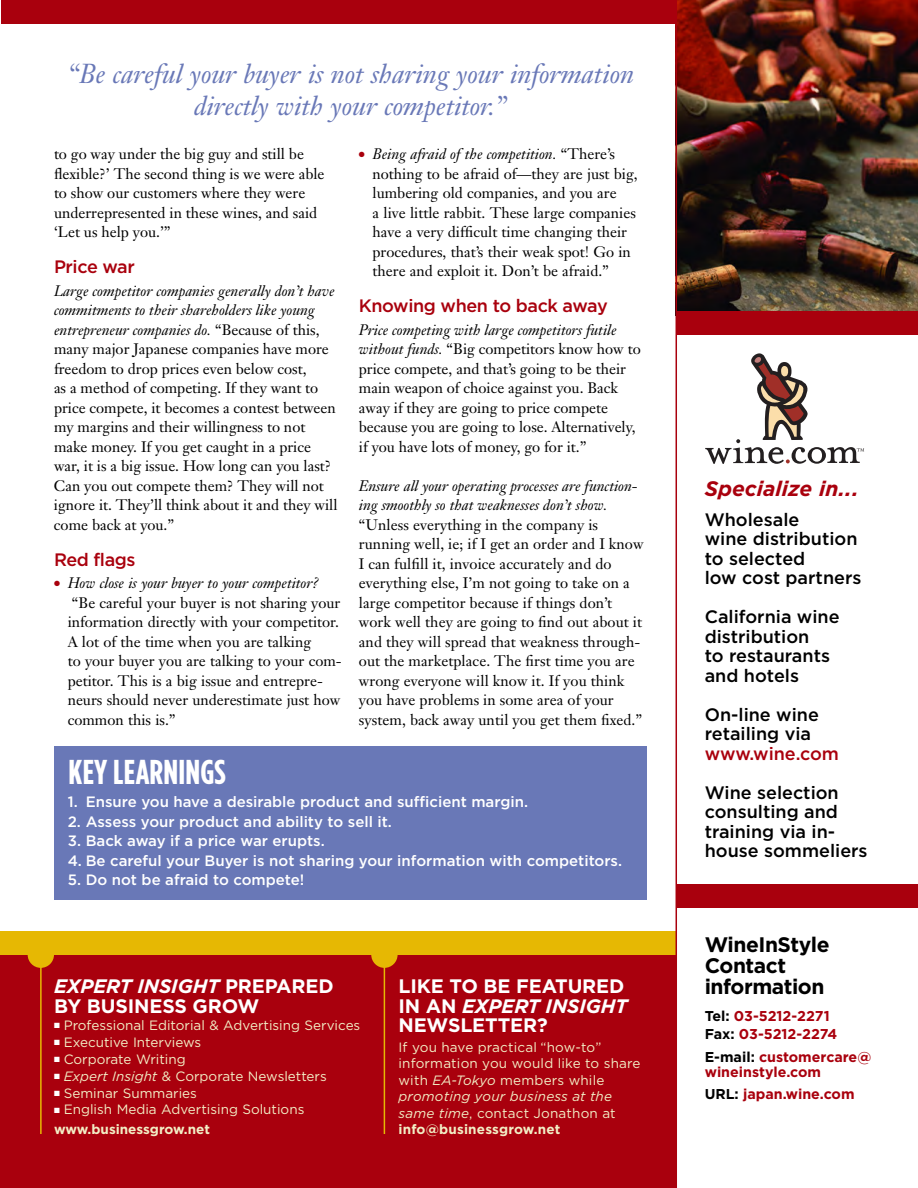
<style>
.page{position:relative;width:918px;height:1188px;background:#fff}
.page>*{position:absolute;margin:0;border:0;box-sizing:border-box;transform-origin:0 0}
.t1{font:700 34.5px "Gotham Condensed";letter-spacing:.005em;color:#fff}
.t2{font:italic 27px/32.4px "Janson Text";letter-spacing:-.005em;color:#6978b7;text-align:center}
.t3{font:700 21px/21px "Gotham";letter-spacing:-.02em;color:#000}
.t4{font:italic 700 21px "Gotham";color:#a9000d}
.t5{font:700 19.5px/19.5px "Gotham";letter-spacing:-.005em;color:#fff}
.t6{font:500 18px/19.5px "Gotham";color:#000}
.t7{font:500 18px "Gotham";letter-spacing:-.02em;color:#a9000d}
.t8{font:500 18px "Gotham";color:#a9000d}
.t9{font:15px/19.5px "Janson Text";color:#000}
.t10{font:500 15px "Gotham";color:#fff}
.t11{font:italic 15px/19.5px "Janson Text";color:#000}
.t12{font:700 14.25px/18px "Gotham";color:#a9000d}
.t13{font:13.5px/16.5px "Gotham";color:#f2eec5}
.s1{color:#a9000d}
.s2{font-style:italic}
.s3{color:#fff}
.s4{font-weight:700}
.s5{color:#000}
</style>
<div class="page">
<img style="left:677px;top:0;width:241px;height:311px">
<div style="left:1px;top:0;width:675px;height:24px;background:#a9000d"></div>
<div style="left:677px;top:311px;width:241px;height:24px;background:#a9000d"></div>
<div style="left:677px;top:884px;width:241px;height:24px;background:#a9000d"></div>
<div style="left:54px;top:746px;width:593px;height:154px;background:#6978b7"></div>
<div style="left:0;top:932px;width:676px;height:256px;background:#a9000d"></div>
<div style="left:0;top:932px;width:676px;height:23px;background:#e6b803"></div>
<hr style="left:40px;top:943px;width:2px;height:191px;background:#e6b803">
<hr style="left:384px;top:943px;width:1px;height:191px;background:#e6b803">
<div style="left:28px;top:942px;width:26px;height:26px;background:#e6b803;border-radius:50%"></div>
<div style="left:371px;top:942px;width:27px;height:26px;background:#e6b803;border-radius:50%"></div>
<hr style="left:676px;top:0;width:1px;height:1188px;background:#a9000d">
<svg style="left:705px;top:353px;width:159px;height:111px"></svg>
<h2 class="t2" style="left:67px;top:60px;width:568px">“Be careful your buyer is not sharing your information directly with your competitor.”</h2>
<p class="t9" style="left:373px;top:146px;width:267px;text-indent:-14px"><span class="s1">●</span> <span class="s2">Being afraid of the competition.</span> “There’s nothing to be afraid of—they are just big, lumbering old companies, and you are<br>a live little rabbit. These large companies have a very difficult time changing their procedures, that’s their weak spot! Go in there and exploit it. Don’t be afraid.”</p>
<p class="t7" style="left:359px;top:295px;width:250px">Knowing when to back away</p>
<p class="t9" style="left:359px;top:321px;width:283px"><span class="s2">Price competing with large competitors futile without funds.</span> “Big competitors know how to price compete, and that’s going to be their main weapon of choice against you. Back away if they are going to price compete because you are going to lose. Alternatively, if you have lots of money, go for it.”</p>
<p class="t11" style="left:359px;top:477px;width:280px">Ensure all your operating processes are function&shy;ing smoothly so that weaknesses don’t show.</p>
<p class="t9" style="left:359px;top:516px;width:286px">“Unless everything in the company is running well, ie; if I get an order and I know I can fulfill it, invoice accurately and do everything else, I’m not going to take on a large competitor because if things don’t work well they are going to find out about it and they will spread that weakness through&shy;out the marketplace. The first time you are wrong everyone will know it. If you think you have problems in some area of your system, back away until you get them fixed.”</p>
<p class="t6" style="left:705px;top:510px;width:158px">Wholesale<br>wine distribution to selected<br>low cost partners</p>
<p class="t9" style="left:54px;top:146px;width:272px">to go way under the big guy and still be flexible?’ The second thing is we were able to show our customers where they were underrepresented in these wines, and said ‘Let us help you.’”</p>
<p class="t7" style="left:54px;top:256px;width:82px">Price war</p>
<p class="t9" style="left:54px;top:282px;width:285px"><span class="s2">Large competitor companies generally don’t have commitments to their shareholders like young entrepreneur companies do.</span> “Because of this, many major Japanese companies have more freedom to drop prices even below cost,<br>as a method of competing. If they want to price compete, it becomes a contest between my margins and their willingness to not make money. If you get caught in a price war, it is a big issue. How long can you last?<br>Can you out compete them? They will not ignore it. They’ll think about it and they will come back at you.”</p>
<p class="t7" style="left:54px;top:549px;width:83px">Red flags</p>
<p class="t9" style="left:68px;top:575px;width:276px;text-indent:-14px"><span class="s1">●</span> <span class="s2">How close is your buyer to your competitor? </span>“Be careful your buyer is not sharing your information directly with your competitor.<br>A lot of the time when you are talking<br>to your buyer you are talking to your com&shy;petitor. This is a big issue and entrepre&shy;neurs should never underestimate just how common this is.”</p>
<h3 class="t4" style="left:705px;top:477px;width:155px">Specialize in...</h3>
<p class="t6" style="left:705px;top:607px;width:136px">California wine distribution<br>to restaurants and hotels</p>
<p class="t6" style="left:705px;top:705px;width:116px">On-line wine retailing via</p>
<p class="t8" style="left:705px;top:743px;width:136px">www.wine.com</p>
<p class="t6" style="left:705px;top:783px;width:164px">Wine selection consulting and training via in&shy;house sommeliers</p>
<h1 class="t1" style="left:69px;top:752px;width:159px">KEY LEARNINGS</h1>
<p class="t10" style="left:68px;top:793px;width:462px">1. Ensure you have a desirable product and sufficient margin.</p>
<p class="t10" style="left:68px;top:813px;width:326px">2. Assess your product and ability to sell it.</p>
<p class="t10" style="left:68px;top:832px;width:259px">3. Back away if a price war erupts.</p>
<p class="t10" style="left:68px;top:852px;width:556px">4. Be careful your Buyer is not sharing your information with competitors.</p>
<p class="t10" style="left:68px;top:871px;width:238px">5. Do not be afraid to compete!</p>
<h3 class="t5" style="left:54px;top:977px;width:281px"><span class="s2">EXPERT INSIGHT</span> PREPARED<br>BY BUSINESS GROW</h3>
<p class="t13" style="left:54px;top:1017px;width:308px"><span class="s3">■</span> Professional Editorial &amp; Advertising Services</p>
<p class="t13" style="left:54px;top:1034px;width:149px"><span class="s3">■</span> Executive Interviews</p>
<p class="t13" style="left:54px;top:1051px;width:133px"><span class="s3">■</span> Corporate Writing</p>
<p class="t13" style="left:54px;top:1068px;width:274px"><span class="s3">■</span> <span class="s2">Expert Insight</span> &amp; Corporate Newsletters</p>
<p class="t13" style="left:54px;top:1085px;width:145px"><span class="s3">■</span> Seminar Summaries</p>
<p class="t13" style="left:54px;top:1100px;width:252px;line-height:19.5px"><span class="s3">■</span> English Media Advertising Solutions <span class="s4">www.businessgrow.net</span></p>
<h3 class="t5" style="left:399px;top:977px;width:231px">LIKE TO BE FEATURED<br>IN AN <span class="s2">EXPERT INSIGHT<br></span>NEWSLETTER?</h3>
<p class="t13" style="left:399px;top:1039px;width:244px">If you have practical “how-to” information you would like to share with <span class="s2">EA-Tokyo</span> members while <span class="s2">promoting your business at the same time</span>, contact Jonathon at <span class="s4">info@businessgrow.net</span></p>
<h3 class="t3" style="left:705px;top:935px;width:126px">WineInStyle<br>Contact information</h3>
<p class="t12" style="left:705px;top:1007px;width:134px"><span class="s5">Tel:</span> 03-5212-2271<br><span class="s5">Fax:</span> 03-5212-2274</p>
<p class="t12" style="left:705px;top:1049px;width:168px;line-height:15px"><span class="s5">E-mail:</span> customercare@ wineinstyle.com</p>
<p class="t12" style="left:705px;top:1085px;width:151px"><span class="s5">URL:</span> japan.wine.com</p>
</div>
